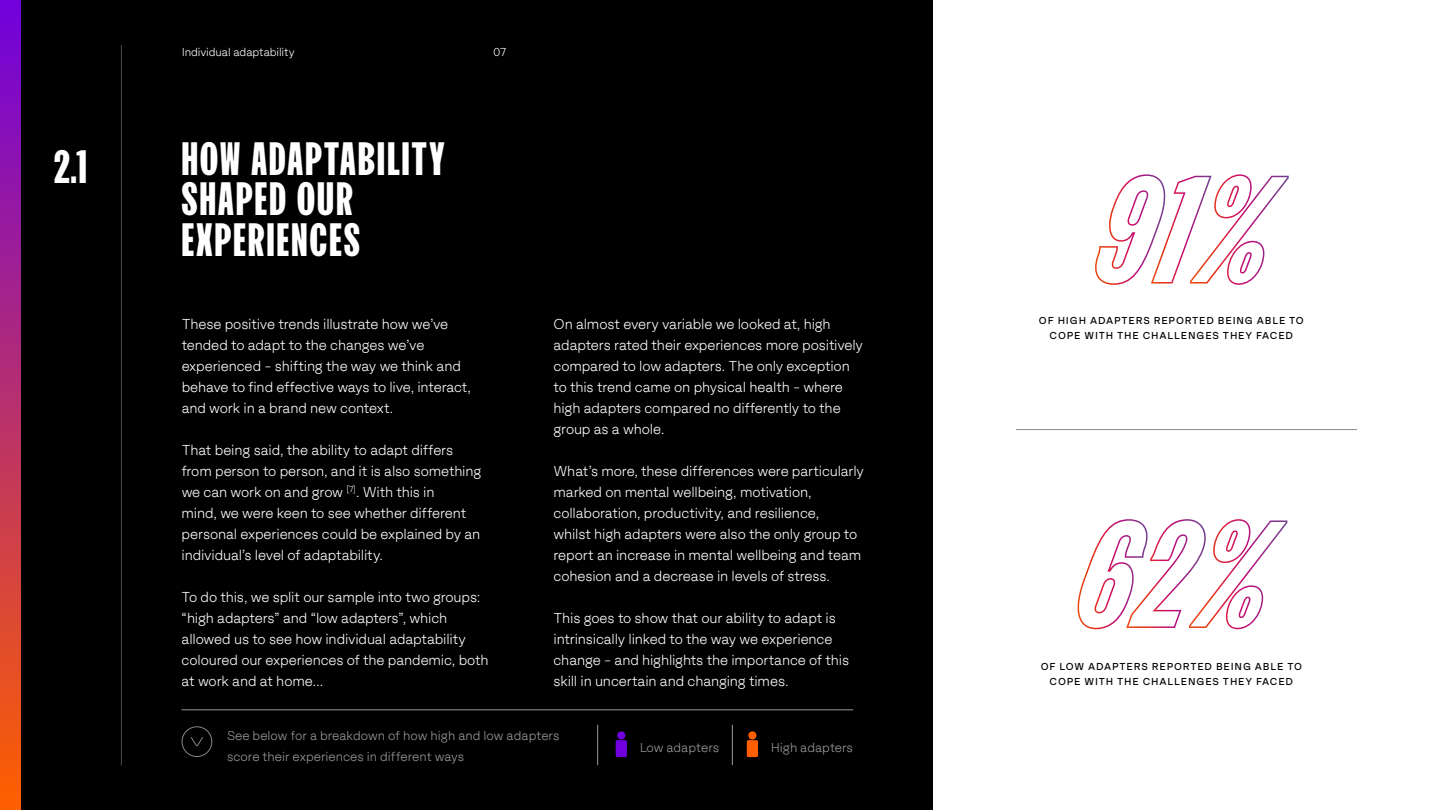
<style>
.page{position:relative;width:1440px;height:810px;background:#000}
.page>*{position:absolute;margin:0;border:0;box-sizing:border-box;transform-origin:0 0}
.t1{font:45px/40.5px "FK Screamer Legacy Upright";letter-spacing:.05em;color:#fff}
.t2{font:300 15px/21px "F37 Zagma";letter-spacing:-.01em;color:#fff}
.t3{font:300 13.5px/21px "F37 Zagma";color:#fff}
.t4{font:300 12px "F37 Zagma";letter-spacing:-.01em;color:#fff}
.t5{font:10.5px/15.3px "F37 Zagma";letter-spacing:.08em;color:#000;text-align:center}
</style>
<div class="page">
<hr style="left:121px;top:45px;width:1px;height:721px;background:#fff">
<div style="left:934px;top:0;width:506px;height:810px;background:#fff"></div>
<svg style="left:1095px;top:174px;width:194px;height:111px"></svg>
<svg style="left:1077px;top:519px;width:210px;height:110px"></svg>
<hr style="left:1016px;top:429px;width:341px;height:1px;background:#918c8b">
<hr style="left:181px;top:709px;width:672px;height:1px;background:#fff">
<hr style="left:597px;top:725px;width:1px;height:40px;background:#fff">
<hr style="left:732px;top:725px;width:1px;height:40px;background:#fff">
<div style="left:0;top:1px;width:21px;height:809px;background:linear-gradient(to bottom,#7000dd,#fe6000)"></div>
<div style="left:182px;top:726px;width:30px;height:31px;border:1px solid #878787;border-radius:50%"></div>
<svg style="left:190px;top:737px;width:13px;height:10px"></svg>
<div style="left:617px;top:731px;width:8px;height:9px;background:#7000dd;border-radius:50%"></div>
<div style="left:616px;top:740px;width:11px;height:17px;background:#7000dd;border-radius:2px"></div>
<div style="left:748px;top:731px;width:8px;height:9px;background:#ff5f00;border-radius:50%"></div>
<div style="left:747px;top:740px;width:11px;height:17px;background:#ff5f00;border-radius:2px"></div>
<h1 class="t1" style="left:54px;top:148px;width:34px">2.1</h1>
<p class="t4" style="left:182px;top:43px;width:115px">Individual adaptability</p>
<p class="t4" style="left:493px;top:43px;width:15px">07</p>
<h1 class="t1" style="left:182px;top:139px;width:264px">HOW ADAPTABILITY<br>SHAPED OUR<br>EXPERIENCES</h1>
<p class="t2" style="left:182px;top:313px;width:291px">These positive trends illustrate how we’ve tended to adapt to the changes we’ve experienced - shifting the way we think and behave to find effective ways to live, interact, and work in a brand new context.</p>
<p class="t2" style="left:182px;top:439px;width:301px">That being said, the ability to adapt differs from person to person, and it is also something we can work on and grow <sup>[7]</sup>. With this in<br>mind, we were keen to see whether different personal experiences could be explained by an individual’s level of adaptability.</p>
<p class="t2" style="left:182px;top:586px;width:308px">To do this, we split our sample into two groups: “high adapters” and “low adapters”, which allowed us to see how individual adaptability coloured our experiences of the pandemic, both at work and at home…</p>
<p class="t2" style="left:554px;top:313px;width:311px">On almost every variable we looked at, high adapters rated their experiences more positively compared to low adapters. The only exception to this trend came on physical health - where high adapters compared no differently to the group as a whole.</p>
<p class="t2" style="left:554px;top:460px;width:312px">What’s more, these differences were particularly marked on mental wellbeing, motivation, collaboration, productivity, and resilience,<br>whilst high adapters were also the only group to report an increase in mental wellbeing and team cohesion and a decrease in levels of stress.</p>
<p class="t2" style="left:554px;top:607px;width:297px">This goes to show that our ability to adapt is intrinsically linked to the way we experience change - and highlights the importance of this skill in uncertain and changing times.</p>
<p class="t3" style="left:227px;top:725px;width:334px">See below for a breakdown of how high and low adapters score their experiences in different ways</p>
<p class="t3" style="left:639px;top:736px;width:82px">Low adapters</p>
<p class="t3" style="left:771px;top:736px;width:84px">High adapters</p>
<p class="t5" style="left:1039px;top:313px;width:266px">OF HIGH ADAPTERS REPORTED BEING ABLE TO<br>COPE WITH THE CHALLENGES THEY FACED</p>
<p class="t5" style="left:1041px;top:659px;width:263px">OF LOW ADAPTERS REPORTED BEING ABLE TO<br>COPE WITH THE CHALLENGES THEY FACED</p>
</div>
